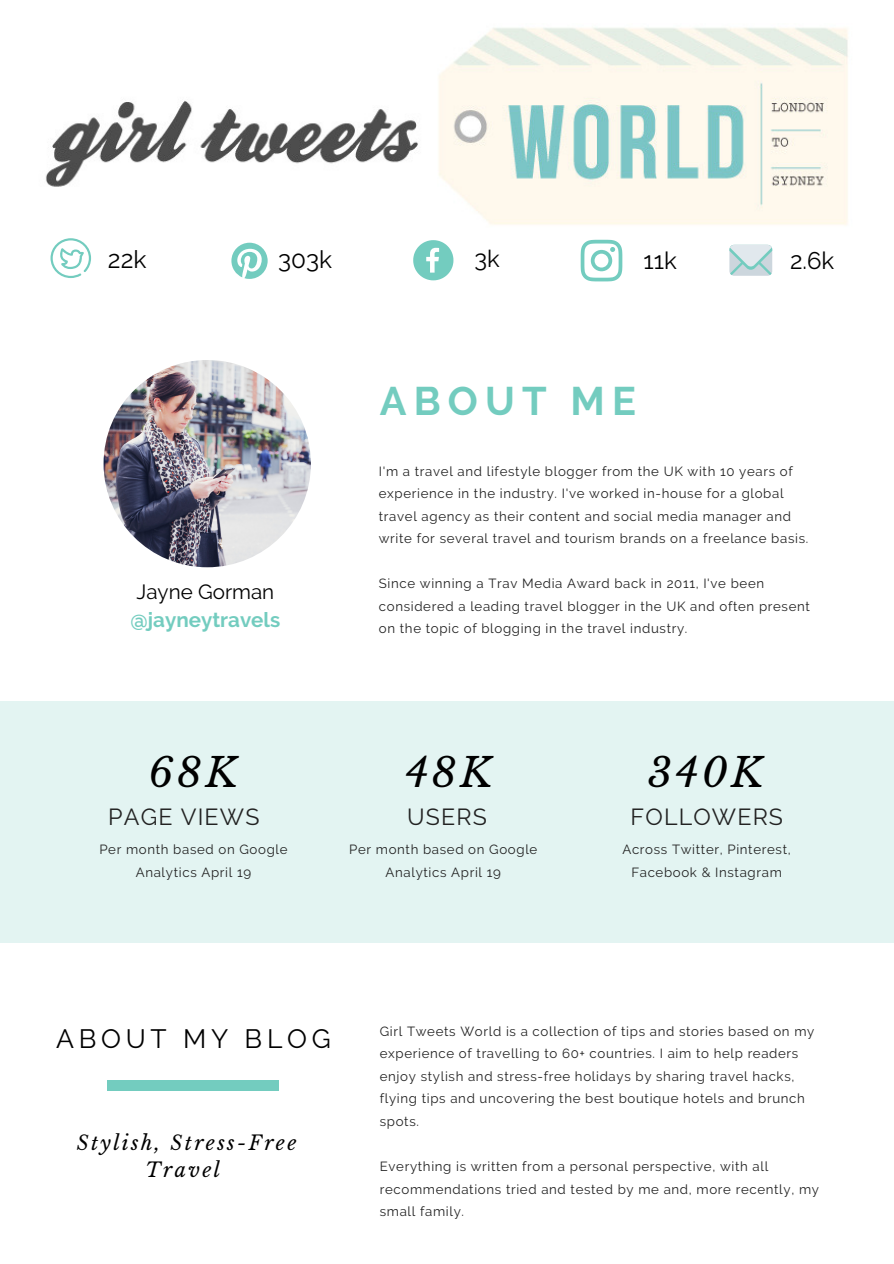
<style>
.page{position:relative;width:894px;height:1264px;background:#fff}
.page>*{position:absolute;margin:0;border:0;box-sizing:border-box;transform-origin:0 0}
.t1{font:italic 39.75px "Libre Baskerville";letter-spacing:.08em;color:#000}
.t2{font:700 39.75px "Raleway";letter-spacing:.18em;color:#73ccbf}
.t3{font:26.55px "Raleway";letter-spacing:.18em;color:#000}
.t4{font:24.6px "Raleway";color:#000}
.t5{font:24.45px "Raleway";color:#000}
.t6{font:24px "Raleway";color:#000}
.t7{font:23.7px "Raleway";color:#000}
.t8{font:23.25px "Raleway";letter-spacing:.05em;color:#222}
.t9{font:700 20.55px "Raleway";color:#73ccbf}
.t10{font:20.55px "Raleway";color:#000}
.t11{font:italic 19.8px/27px "Libre Baskerville";letter-spacing:.12em;color:#000;text-align:center}
.t12{font:13.2px/22.5px "Raleway";letter-spacing:.05em;color:#222}
</style>
<div class="page">
<div style="left:0;top:701px;width:893px;height:241px;background:#e3f4f2"></div>
<img style="left:103px;top:360px;width:208px;height:207px;border-radius:50%">
<div style="left:108px;top:1079px;width:171px;height:11px;background:#73ccbf"></div>
<img style="left:45px;top:27px;width:803px;height:226px">
<svg style="left:50px;top:238px;width:41px;height:40px"></svg>
<svg style="left:231px;top:243px;width:36px;height:36px"></svg>
<svg style="left:413px;top:240px;width:40px;height:40px"></svg>
<svg style="left:580px;top:240px;width:42px;height:41px"></svg>
<div style="left:729px;top:245px;width:43px;height:31px;background:#d7dee4;border-radius:5px"></div>
<svg style="left:729px;top:245px;width:43px;height:30px"></svg>
<h3 class="t4" style="left:108px;top:245px;width:40px">22k</h3>
<h3 class="t5" style="left:278px;top:245px;width:55px">303k</h3>
<h3 class="t7" style="left:474px;top:244px;width:27px">3k</h3>
<h3 class="t6" style="left:643px;top:246px;width:35px">11k</h3>
<h3 class="t6" style="left:789px;top:246px;width:46px">2.6k</h3>
<h3 class="t10" style="left:136px;top:579px;width:139px">Jayne Gorman</h3>
<h3 class="t9" style="left:130px;top:608px;width:151px">@jayneytravels</h3>
<h1 class="t2" style="left:380px;top:377px;width:257px">ABOUT ME</h1>
<p class="t12" style="left:379px;top:459px;width:431px">I'm a travel and lifestyle blogger from the UK with 10 years of experience in the industry. I've worked in-house for a global travel agency as their content and social media manager and write for several travel and tourism brands on a freelance basis.</p>
<p class="t12" style="left:379px;top:572px;width:432px">Since winning a Trav Media Award back in 2011, I've been considered a leading travel blogger in the UK and often present on the topic of blogging in the travel industry.</p>
<h1 class="t1" style="left:148px;top:748px;width:91px">68K</h1>
<h1 class="t1" style="left:405px;top:748px;width:89px">48K</h1>
<h1 class="t1" style="left:647px;top:748px;width:117px">340K</h1>
<h3 class="t8" style="left:108px;top:803px;width:153px">PAGE VIEWS</h3>
<h3 class="t8" style="left:407px;top:803px;width:81px">USERS</h3>
<h3 class="t8" style="left:630px;top:803px;width:154px">FOLLOWERS</h3>
<p class="t12" style="left:99px;top:838px;width:190px;text-align:center">Per month based on Google<br>Analytics April 19</p>
<p class="t12" style="left:349px;top:838px;width:190px;text-align:center">Per month based on Google<br>Analytics April 19</p>
<p class="t12" style="left:622px;top:838px;width:170px;text-align:center">Across Twitter, Pinterest,<br>Facebook &amp; Instagram</p>
<h2 class="t3" style="left:56px;top:1023px;width:276px">ABOUT MY BLOG</h2>
<p class="t12" style="left:380px;top:1019px;width:436px">Girl Tweets World is a collection of tips and stories based on my experience of travelling to 60+ countries. I aim to help readers enjoy stylish and stress-free holidays by sharing travel hacks, flying tips and uncovering the best boutique hotels and brunch spots.</p>
<p class="t12" style="left:380px;top:1155px;width:440px">Everything is written from a personal perspective, with all recommendations tried and tested by me and, more recently, my small family.</p>
<h3 class="t11" style="left:77px;top:1129px;width:221px">Stylish, Stress-Free<br>Travel</h3>
</div>
